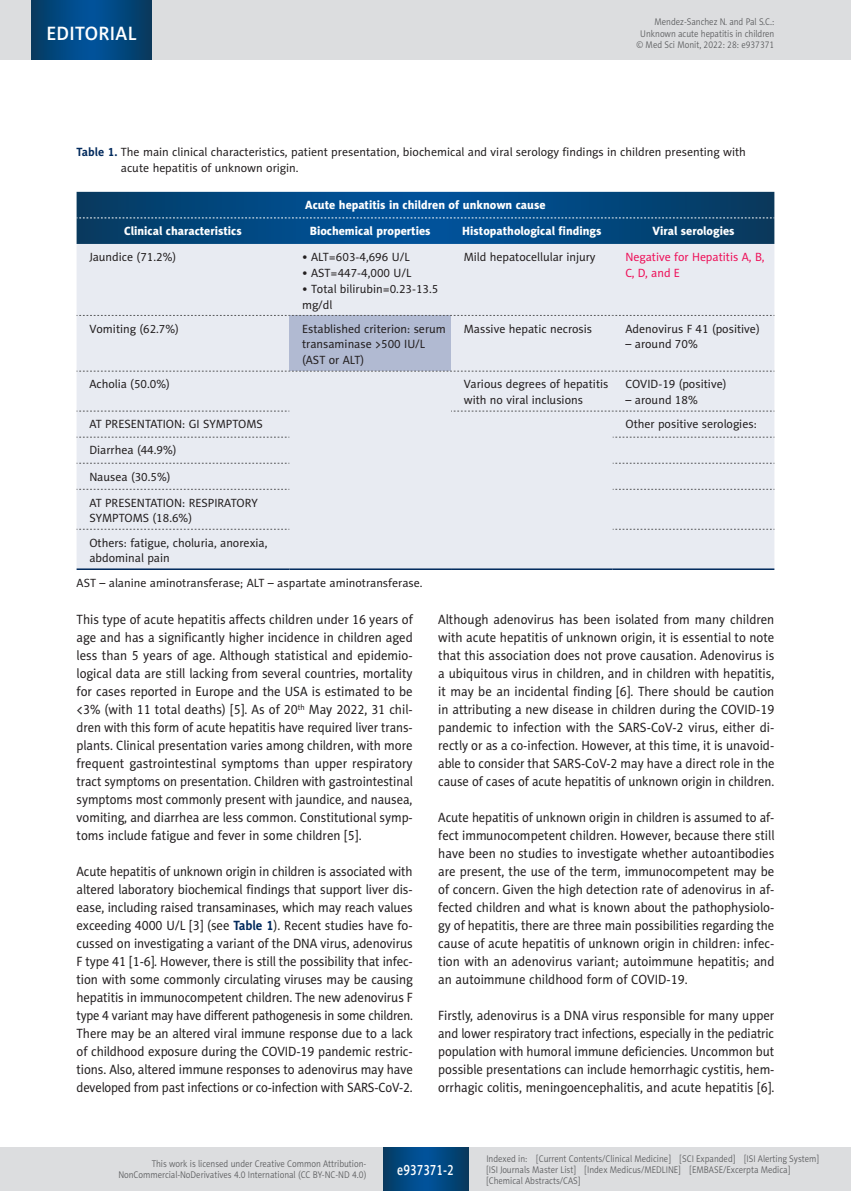
<style>
.page{position:relative;width:851px;height:1191px;background:#fff}
.page>*{position:absolute;margin:0;border:0;box-sizing:border-box;transform-origin:0 0}
.t1{font:19.5px "Naomi Sans EFN Medium";letter-spacing:.01em;color:#fff}
.MSM_e-PAGINA{font:15px "Naomi Sans EFN Medium";color:#fff;scale:.8 1}
.MSM_Body{font:13.5px/18px "Naomi Sans EFN";color:#231f20;text-align:justify;scale:.95 1}
.MSM_Body-2{font:13.5px/18px "Naomi Sans EFN";color:#231f20;text-align:justify;scale:.94 1}
.MSM_Tabela_zawartosc{font:12px/15.8px "Naomi Sans EFN";color:#231f20}
.MSM_Tabela_tytul{font:12px/15.8px "Naomi Sans EFN";color:#231f20}
.MSM_Tabela_Head{font:12px "Naomi Sans EFN Heavy";color:#fff}
.MSM_Table_podpis_dol{font:12px "Naomi Sans EFN";color:#231f20}
.MSM_Tabela_zawartosc-2{font:12px/15.8px "Naomi Sans EFN";color:#ee1059}
.MSM_pagina_sygnatura{font:9.75px/11.2px "Naomi Sans EFN Light";color:#57585a;scale:.9 1}
.MSM_pagina_zywa{font:9.75px/11.2px "Naomi Sans EFN Light";color:#57585a;text-align:right;scale:.9 1}
.s1{font-weight:700;color:#00295c}
</style>
<div class="page">
<div style="left:77px;top:244px;width:697px;height:324px;background:#e8ebf2"></div>
<div style="left:289px;top:315px;width:162px;height:56px;background:#b1bad2"></div>
<svg style="left:77px;top:315px;width:697px;height:1px"></svg>
<svg style="left:77px;top:411px;width:212px;height:1px"></svg>
<svg style="left:77px;top:437px;width:212px;height:1px"></svg>
<svg style="left:612px;top:437px;width:162px;height:1px"></svg>
<svg style="left:77px;top:463px;width:212px;height:1px"></svg>
<svg style="left:612px;top:463px;width:162px;height:1px"></svg>
<svg style="left:77px;top:489px;width:212px;height:1px"></svg>
<svg style="left:612px;top:489px;width:162px;height:1px"></svg>
<svg style="left:77px;top:192px;width:697px;height:52px;background:#054980"></svg>
<svg style="left:77px;top:529px;width:212px;height:1px"></svg>
<svg style="left:612px;top:529px;width:162px;height:1px"></svg>
<hr style="left:77px;top:568px;width:212px;height:2px;background:#00295c">
<hr style="left:612px;top:568px;width:162px;height:2px;background:#00295c">
<svg style="left:77px;top:371px;width:697px;height:1px"></svg>
<hr style="left:289px;top:568px;width:162px;height:2px;background:#00295c">
<svg style="left:451px;top:411px;width:323px;height:1px"></svg>
<hr style="left:451px;top:568px;width:161px;height:2px;background:#00295c">
<div style="left:0;top:1148px;width:850px;height:43px;background:#dcdddf"></div>
<svg style="left:383px;top:1147px;width:85px;height:43px;background:#02477e"></svg>
<div style="left:0;top:0;width:850px;height:60px;background:#dcdddf"></div>
<hr style="left:850px;top:0;width:1px;height:60px;background:#dcdddf">
<svg style="left:32px;top:0;width:119px;height:60px;background:#02477e"></svg>
<h1 class="t1" style="left:46px;top:22px;width:91px">EDITORIAL</h1>
<p class="MSM_pagina_zywa" style="left:640px;top:16px;width:150px">Mendez-Sanchez N. and Pal S.C.:<br>Unknown acute hepatitis in children</p>
<p class="MSM_pagina_sygnatura" style="left:636px;top:39px;width:154px">© Med Sci Monit, 2022: 28: e937371</p>
<p class="MSM_Tabela_tytul" style="left:121px;top:144px;width:626px;text-indent:-44px"><span class="s1">Table 1.</span> The main clinical characteristics, patient presentation, biochemical and viral serology findings in children presenting with acute hepatitis of unknown origin.</p>
<p class="MSM_Tabela_Head" style="left:305px;top:198px;width:242px">Acute hepatitis in children of unknown cause</p>
<p class="MSM_Tabela_Head" style="left:124px;top:224px;width:119px">Clinical characteristics</p>
<p class="MSM_Tabela_Head" style="left:310px;top:224px;width:122px">Biochemical properties</p>
<p class="MSM_Tabela_Head" style="left:462px;top:224px;width:141px">Histopathological findings</p>
<p class="MSM_Tabela_Head" style="left:652px;top:224px;width:84px">Viral serologies</p>
<p class="MSM_Tabela_zawartosc" style="left:89px;top:249px;width:88px">Jaundice (71.2%)</p>
<p class="MSM_Tabela_zawartosc" style="left:302px;top:249px;width:109px">• ALT=603-4,696 U/L</p>
<p class="MSM_Tabela_zawartosc" style="left:302px;top:265px;width:111px">• AST=447-4,000 U/L</p>
<p class="MSM_Tabela_zawartosc" style="left:302px;top:281px;width:138px">• Total bilirubin=0.23-13.5 mg/dl</p>
<p class="MSM_Tabela_zawartosc" style="left:463px;top:249px;width:133px">Mild hepatocellular injury</p>
<p class="MSM_Tabela_zawartosc-2" style="left:625px;top:249px;width:141px">Negative for Hepatitis A, B,<br>C, D, and E</p>
<p class="MSM_Tabela_zawartosc" style="left:89px;top:321px;width:91px">Vomiting (62.7%)</p>
<p class="MSM_Tabela_zawartosc" style="left:302px;top:321px;width:145px">Established criterion: serum transaminase &gt;500 IU/L (AST or ALT)</p>
<p class="MSM_Tabela_zawartosc" style="left:463px;top:321px;width:130px">Massive hepatic necrosis</p>
<p class="MSM_Tabela_zawartosc" style="left:625px;top:321px;width:136px">Adenovirus F 41 (positive)</p>
<p class="MSM_Tabela_zawartosc" style="left:625px;top:336px;width:74px">– around 70%</p>
<p class="MSM_Tabela_zawartosc" style="left:89px;top:376px;width:82px">Acholia (50.0%)</p>
<p class="MSM_Tabela_zawartosc" style="left:463px;top:376px;width:146px">Various degrees of hepatitis with no viral inclusions</p>
<p class="MSM_Tabela_zawartosc" style="left:625px;top:376px;width:103px">COVID-19 (positive)</p>
<p class="MSM_Tabela_zawartosc" style="left:625px;top:392px;width:74px">– around 18%</p>
<p class="MSM_Tabela_zawartosc" style="left:89px;top:416px;width:175px">AT PRESENTATION: GI SYMPTOMS</p>
<p class="MSM_Tabela_zawartosc" style="left:625px;top:416px;width:133px">Other positive serologies:</p>
<p class="MSM_Tabela_zawartosc" style="left:89px;top:442px;width:89px">Diarrhea (44.9%)</p>
<p class="MSM_Tabela_zawartosc" style="left:89px;top:468px;width:83px">Nausea (30.5%)</p>
<p class="MSM_Tabela_zawartosc" style="left:89px;top:495px;width:170px">AT PRESENTATION: RESPIRATORY<br>SYMPTOMS (18.6%)</p>
<p class="MSM_Tabela_zawartosc" style="left:89px;top:534px;width:179px">Others: fatigue, choluria, anorexia, abdominal pain</p>
<p class="MSM_Table_podpis_dol" style="left:77px;top:576px;width:347px">AST – alanine aminotransferase; ALT – aspartate aminotransferase.</p>
<p class="MSM_Body" style="left:77px;top:610px;width:355px">This type of acute hepatitis affects children under 16 years of age and has a significantly higher incidence in children aged less than 5 years of age. Although statistical and epidemio&shy;logical data are still lacking from several countries, mortality for cases reported in Europe and the USA is estimated to be &lt;3% (with 11 total deaths) [5]. As of 20<sup>th</sup> May 2022, 31 chil&shy;dren with this form of acute hepatitis have required liver trans&shy;plants. Clinical presentation varies among children, with more frequent gastrointestinal symptoms than upper respiratory tract symptoms on presentation. Children with gastrointestinal symptoms most commonly present with jaundice, and nausea, vomiting, and diarrhea are less common. Constitutional symp&shy;toms include fatigue and fever in some children [5].</p>
<p class="MSM_Body-2" style="left:77px;top:862px;width:359px">Acute hepatitis of unknown origin in children is associated with altered laboratory biochemical findings that support liver dis&shy;ease, including raised transaminases, which may reach values exceeding 4000 U/L [3] (see <span class="s1">Table 1</span>). Recent studies have fo&shy;cussed on investigating a variant of the DNA virus, adenovirus F type 41 [1-6]. However, there is still the possibility that infec&shy;tion with some commonly circulating viruses may be causing hepatitis in immunocompetent children. The new adenovirus F type 4 variant may have different pathogenesis in some children.<br>There may be an altered viral immune response due to a lack of childhood exposure during the COVID-19 pandemic restric&shy;tions. Also, altered immune responses to adenovirus may have developed from past infections or co-infection with SARS-CoV-2.</p>
<p class="MSM_Body" style="left:438px;top:610px;width:355px">Although adenovirus has been isolated from many children with acute hepatitis of unknown origin, it is essential to note that this association does not prove causation. Adenovirus is a ubiquitous virus in children, and in children with hepatitis, it may be an incidental finding [6]. There should be caution in attributing a new disease in children during the COVID-19 pandemic to infection with the SARS-CoV-2 virus, either di&shy;rectly or as a co-infection. However, at this time, it is unavoid&shy;able to consider that SARS-CoV-2 may have a direct role in the cause of cases of acute hepatitis of unknown origin in children.</p>
<p class="MSM_Body-2" style="left:438px;top:808px;width:359px">Acute hepatitis of unknown origin in children is assumed to af&shy;fect immunocompetent children. However, because there still have been no studies to investigate whether autoantibodies are present, the use of the term, immunocompetent may be of concern. Given the high detection rate of adenovirus in af&shy;fected children and what is known about the pathophysiolo&shy;gy of hepatitis, there are three main possibilities regarding the cause of acute hepatitis of unknown origin in children: infec&shy;tion with an adenovirus variant; autoimmune hepatitis; and an autoimmune childhood form of COVID-19.</p>
<p class="MSM_Body" style="left:438px;top:1006px;width:355px">Firstly, adenovirus is a DNA virus responsible for many upper and lower respiratory tract infections, especially in the pediatric population with humoral immune deficiencies. Uncommon but possible presentations can include hemorrhagic cystitis, hem&shy;orrhagic colitis, meningoencephalitis, and acute hepatitis [6].</p>
<p class="MSM_pagina_sygnatura" style="left:118px;top:1158px;width:277px;text-align:right">This work is licensed under Creative Common Attribution-<br>NonCommercial-NoDerivatives 4.0 International (CC BY-NC-ND 4.0)</p>
<p class="MSM_e-PAGINA" style="left:397px;top:1160px;width:72px">e937371-2</p>
<p class="MSM_pagina_sygnatura" style="left:486px;top:1152px;width:371px">Indexed in: [Current Contents/Clinical Medicine] [SCI Expanded] [ISI Alerting System] [ISI Journals Master List] [Index Medicus/MEDLINE] [EMBASE/Excerpta Medica] [Chemical Abstracts/CAS]</p>
</div>
